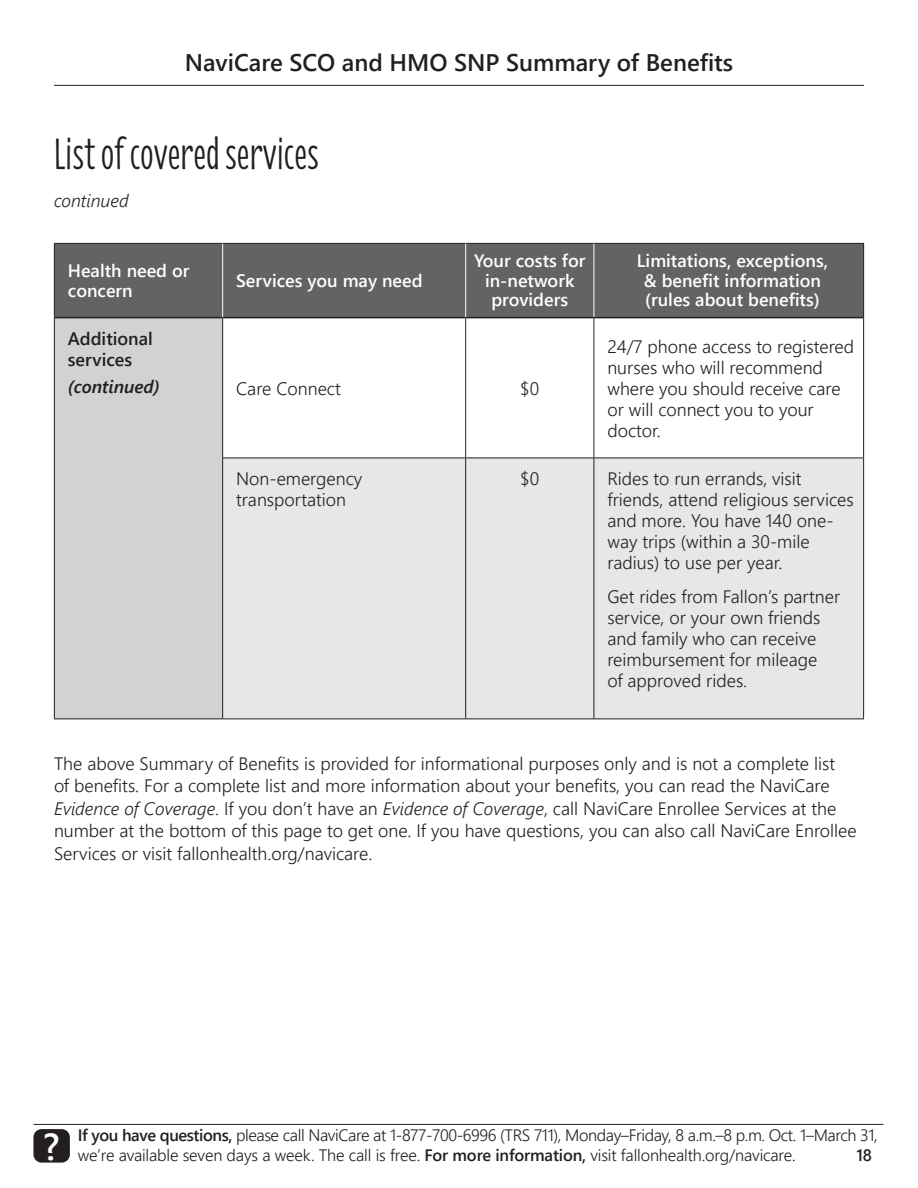
<style>
.page{position:relative;width:918px;height:1188px;background:#fff}
.page>*{position:absolute;margin:0;border:0;box-sizing:border-box;transform-origin:0 0}
._1_ABC_header_FLOR_3{font:45px "Florence";color:#231f20}
.t1{font:37.5px "Webly Sleek UI Semibold";color:#fff}
.t2{font:24px "Webly Sleek UI Semibold";color:#231f20}
.Body_A{font:18px/22.5px "Webly Sleek UI Semilight";color:#231f20}
._2_body{font:18px/21px "Webly Sleek UI Semilight";color:#231f20}
.Table_text{font:18px/19.5px "Webly Sleek UI Semibold";color:#fff;text-align:center}
.Body_A-2{font:18px/21px "Webly Sleek UI Semibold";color:#231f20}
.Body_A-3{font:italic 18px "Webly Sleek UI Semibold";color:#231f20}
.t3{font:italic 18px "Webly Sleek UI Semilight";color:#231f20}
.t4{font:16.5px/19.8px "Webly Sleek UI Semilight";letter-spacing:-.025em;color:#231f20}
.t5{font:16.5px "Webly Sleek UI Semibold";color:#231f20}
.s1{font-style:italic}
.s2{font-family:"Webly Sleek UI Semibold"}
</style>
<div class="page">
<hr style="left:33px;top:1124px;width:850px;height:1px;background:#231f20">
<div style="left:33px;top:1129px;width:37px;height:34px;background:#231f20;border-radius:8px"></div>
<hr style="left:54px;top:85px;width:810px;height:1px;background:#231f20">
<div style="left:55px;top:244px;width:808px;height:73px;background:#636366"></div>
<div style="left:54px;top:318px;width:169px;height:401px;background:#d1d2d4"></div>
<div style="left:223px;top:459px;width:640px;height:260px;background:#e6e7e9"></div>
<hr style="left:54px;top:243px;width:169px;height:1px;background:#231f20">
<hr style="left:54px;top:244px;width:1px;height:74px;background:#231f20">
<hr style="left:223px;top:243px;width:243px;height:1px;background:#231f20">
<hr style="left:466px;top:243px;width:128px;height:1px;background:#231f20">
<hr style="left:594px;top:243px;width:270px;height:1px;background:#231f20">
<hr style="left:863px;top:244px;width:1px;height:74px;background:#231f20">
<hr style="left:54px;top:318px;width:1px;height:140px;background:#231f20">
<hr style="left:54px;top:458px;width:1px;height:261px;background:#231f20">
<hr style="left:54px;top:719px;width:169px;height:1px;background:#231f20">
<hr style="left:222px;top:318px;width:1px;height:140px;background:#231f20">
<hr style="left:465px;top:318px;width:1px;height:140px;background:#231f20">
<hr style="left:594px;top:318px;width:1px;height:140px;background:#231f20">
<hr style="left:863px;top:318px;width:1px;height:140px;background:#231f20">
<hr style="left:222px;top:458px;width:244px;height:1px;background:#231f20">
<hr style="left:222px;top:458px;width:1px;height:261px;background:#231f20">
<hr style="left:466px;top:458px;width:128px;height:1px;background:#231f20">
<hr style="left:465px;top:458px;width:1px;height:261px;background:#231f20">
<hr style="left:594px;top:458px;width:270px;height:1px;background:#231f20">
<hr style="left:594px;top:458px;width:1px;height:261px;background:#231f20">
<hr style="left:863px;top:458px;width:1px;height:261px;background:#231f20">
<hr style="left:223px;top:719px;width:243px;height:1px;background:#231f20">
<hr style="left:466px;top:719px;width:128px;height:1px;background:#231f20">
<hr style="left:594px;top:719px;width:270px;height:1px;background:#231f20">
<hr style="left:55px;top:317px;width:168px;height:1px;background:#231f20">
<hr style="left:223px;top:317px;width:243px;height:1px;background:#231f20">
<hr style="left:466px;top:317px;width:128px;height:1px;background:#231f20">
<hr style="left:594px;top:317px;width:269px;height:1px;background:#231f20">
<hr style="left:222px;top:244px;width:1px;height:73px;background:#fff">
<hr style="left:465px;top:244px;width:1px;height:73px;background:#fff">
<hr style="left:594px;top:244px;width:1px;height:73px;background:#fff">
<h3 class="t2" style="left:185px;top:45px;width:550px">NaviCare SCO and HMO SNP Summary of Benefits</h3>
<p class="_1_ABC_header_FLOR_3" style="left:54px;top:118px;width:267px">List of covered services</p>
<p class="t3" style="left:54px;top:188px;width:76px">continued</p>
<p class="Table_text" style="left:68px;top:260px;width:123px;text-align:left">Health need or concern</p>
<p class="Table_text" style="left:236px;top:270px;width:188px">Services you may need</p>
<p class="Table_text" style="left:474px;top:251px;width:113px">Your costs for in-network providers</p>
<p class="Table_text" style="left:637px;top:251px;width:193px">Limitations, exceptions, &amp; benefit information (rules about benefits)</p>
<p class="Body_A-2" style="left:68px;top:327px;width:87px">Additional services</p>
<p class="Body_A-3" style="left:68px;top:374px;width:94px">(continued)</p>
<p class="Body_A" style="left:236px;top:376px;width:106px">Care Connect</p>
<p class="Body_A" style="left:520px;top:376px;width:20px">$0</p>
<p class="_2_body" style="left:607px;top:335px;width:248px">24/7 phone access to registered nurses who will recommend where you should receive care or will connect you to your doctor.</p>
<p class="Body_A" style="left:236px;top:467px;width:128px;line-height:21px">Non-emergency transportation</p>
<p class="Body_A" style="left:520px;top:466px;width:20px">$0</p>
<p class="_2_body" style="left:607px;top:467px;width:248px">Rides to run errands, visit friends, attend religious services and more. You have 140 one&shy;way trips (within a 30-mile radius) to use per year.</p>
<p class="_2_body" style="left:607px;top:585px;width:234px">Get rides from Fallon’s partner service, or your own friends and family who can receive reimbursement for mileage<br>of approved rides.</p>
<p class="Body_A" style="left:54px;top:751px;width:804px">The above Summary of Benefits is provided for informational purposes only and is not a complete list<br>of benefits. For a complete list and more information about your benefits, you can read the NaviCare <span class="s1">Evidence of Coverage</span>. If you don’t have an <span class="s1">Evidence of Coverage</span>, call NaviCare Enrollee Services at the number at the bottom of this page to get one. If you have questions, you can also call NaviCare Enrollee Services or visit fallonhealth.org/navicare.</p>
<h2 class="t1" style="left:43px;top:1118px;width:18px">?</h2>
<p class="t4" style="left:78px;top:1124px;width:802px"><span class="s2">If you have questions,</span> please call NaviCare at 1-877-700-6996 (TRS 711), Monday–Friday, 8 a.m.–8 p.m. Oct. 1–March 31, we’re available seven days a week. The call is free. <span class="s2">For more information,</span> visit fallonhealth.org/navicare.</p>
<p class="t5" style="left:856px;top:1142px;width:17px">18</p>
</div>
